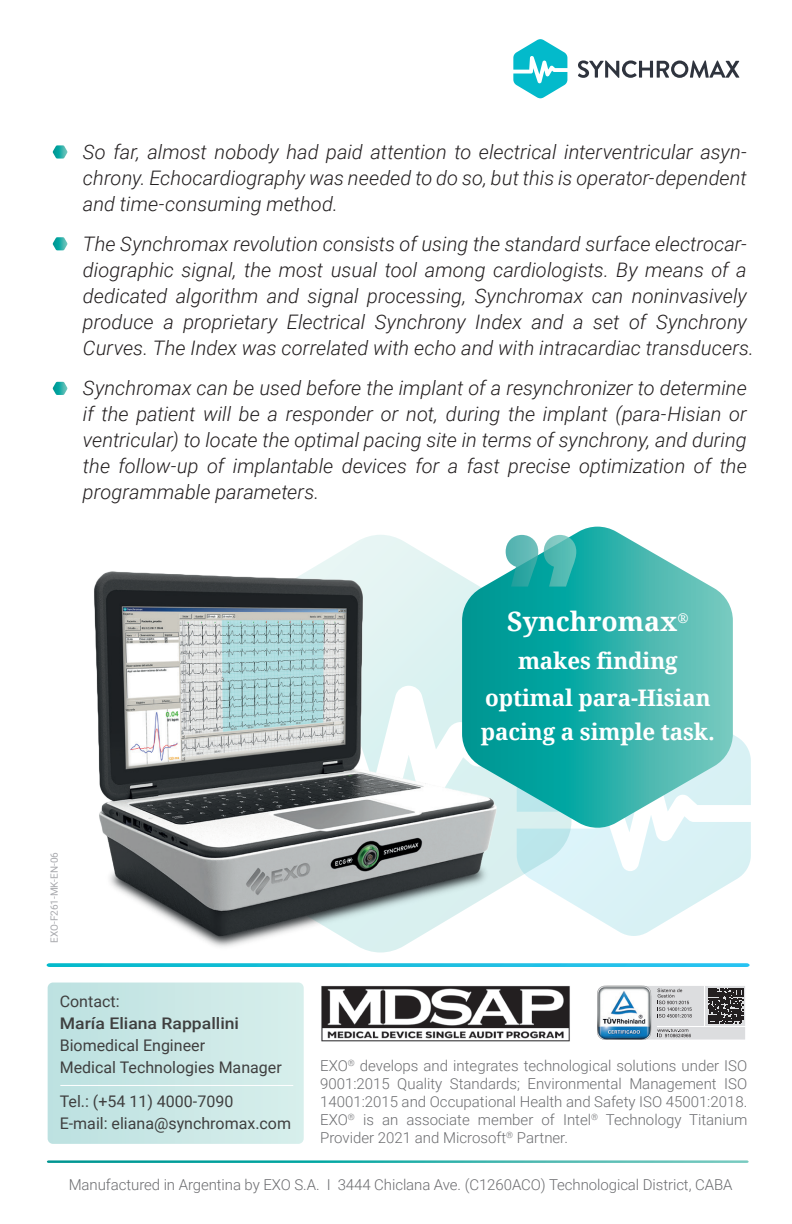
<style>
.page{position:relative;width:792px;height:1224px;background:#fff}
.page>*{position:absolute;margin:0;border:0;box-sizing:border-box;transform-origin:0 0}
.t1{font:700 26.6px "Droid Serif";color:#fff}
.t2{font:700 22.8px/37.8px "Droid Serif";letter-spacing:-.005em;color:#fff;text-align:center}
.t3{font:italic 300 20px/26px "Roboto";color:#231f20;text-align:justify}
.t4{font:16px/22px "Roboto";color:#3f3f3f}
.t5{font:500 16px "Roboto";color:#3f3f3f;scale:1.1 1}
.t6{font:300 15px/18px "Roboto";letter-spacing:-.005em;color:#6c6d70;text-align:justify}
.t7{font:10px "Roboto";color:#a8a9ad}
</style>
<div class="page">
<svg style="left:578px;top:60px;width:162px;height:18px"></svg>
<svg style="left:513px;top:39px;width:54px;height:59px"></svg>
<svg style="left:572px;top:735px;width:179px;height:201px"></svg>
<svg style="left:552px;top:829px;width:20px;height:75px"></svg>
<svg style="left:53px;top:145px;width:14px;height:14px"></svg>
<svg style="left:53px;top:237px;width:14px;height:13px"></svg>
<svg style="left:53px;top:382px;width:14px;height:13px"></svg>
<svg style="left:552px;top:527px;width:181px;height:302px;background:#5dc2bc"></svg>
<svg style="left:552px;top:535px;width:24px;height:52px"></svg>
<img style="left:46px;top:534px;width:506px;height:490px">
<svg style="left:47px;top:963px;width:703px;height:4px;background:#26c2df"></svg>
<div style="left:48px;top:983px;width:256px;height:161px;background:linear-gradient(to right,#bce1e0,#d8efec);border-radius:5px"></div>
<hr style="left:60px;top:1085px;width:233px;height:1px;background:#fff">
<svg style="left:597px;top:985px;width:148px;height:55px"></svg>
<img style="left:321px;top:984px;width:249px;height:58px">
<svg style="left:47px;top:1160px;width:702px;height:3px;background:#4fbcb6"></svg>
<p class="t3" style="left:83px;top:138px;width:665px">So far, almost nobody had paid attention to electrical interventricular asyn&shy;chrony. Echocardiography was needed to do so, but this is operator-dependent and time-consuming method.</p>
<p class="t3" style="left:83px;top:230px;width:672px;text-align:left">The Synchromax revolution consists of using the standard surface electrocar&shy;diographic signal, the most usual tool among cardiologists. By means of a dedicated algorithm and signal processing, Synchromax can noninvasively produce a proprietary Electrical Synchrony Index and a set of Synchrony Curves. The Index was correlated with echo and with intracardiac transducers.</p>
<p class="t3" style="left:83px;top:374px;width:665px">Synchromax can be used before the implant of a resynchronizer to determine if the patient will be a responder or not, during the implant (para-Hisian or ventricular) to locate the optimal pacing site in terms of synchrony, and during the follow-up of implantable devices for a fast precise optimization of the programmable parameters.</p>
<p class="t7" style="left:47px;top:943px;width:92px;rotate:-90deg">EXO-F261-MK-EN-06</p>
<h1 class="t1" style="left:507px;top:603px;width:183px">Synchromax<sup>®</sup></h1>
<p class="t2" style="left:485px;top:641px;width:227px">makes finding optimal para-Hisian</p>
<p class="t2" style="left:481px;top:713px;width:235px">pacing a simple task.</p>
<p class="t4" style="left:60px;top:990px;width:61px">Contact:</p>
<p class="t5" style="left:60px;top:1012px;width:165px">María Eliana Rappallini</p>
<p class="t4" style="left:60px;top:1034px;width:223px">Biomedical Engineer<br>Medical Technologies Manager</p>
<p class="t4" style="left:60px;top:1090px;width:233px">Tel.: (+54 11) 4000-7090<br>E-mail: eliana@synchromax.com</p>
<p class="t6" style="left:320px;top:1056px;width:429px">EXO<sup>®</sup> develops and integrates technological solutions under ISO 9001:2015 Quality Standards; Environmental Management ISO 14001:2015 and Occupational Health and Safety ISO 45001:2018.<br>EXO<sup>®</sup> is an associate member of Intel<sup>®</sup> Technology Titanium Provider 2021 and Microsoft<sup>®</sup> Partner.</p>
<p class="t6" style="left:69px;top:1175px;width:665px">Manufactured in Argentina by EXO S.A. I 3444 Chiclana Ave. (C1260ACO) Technological District, CABA</p>
</div>
